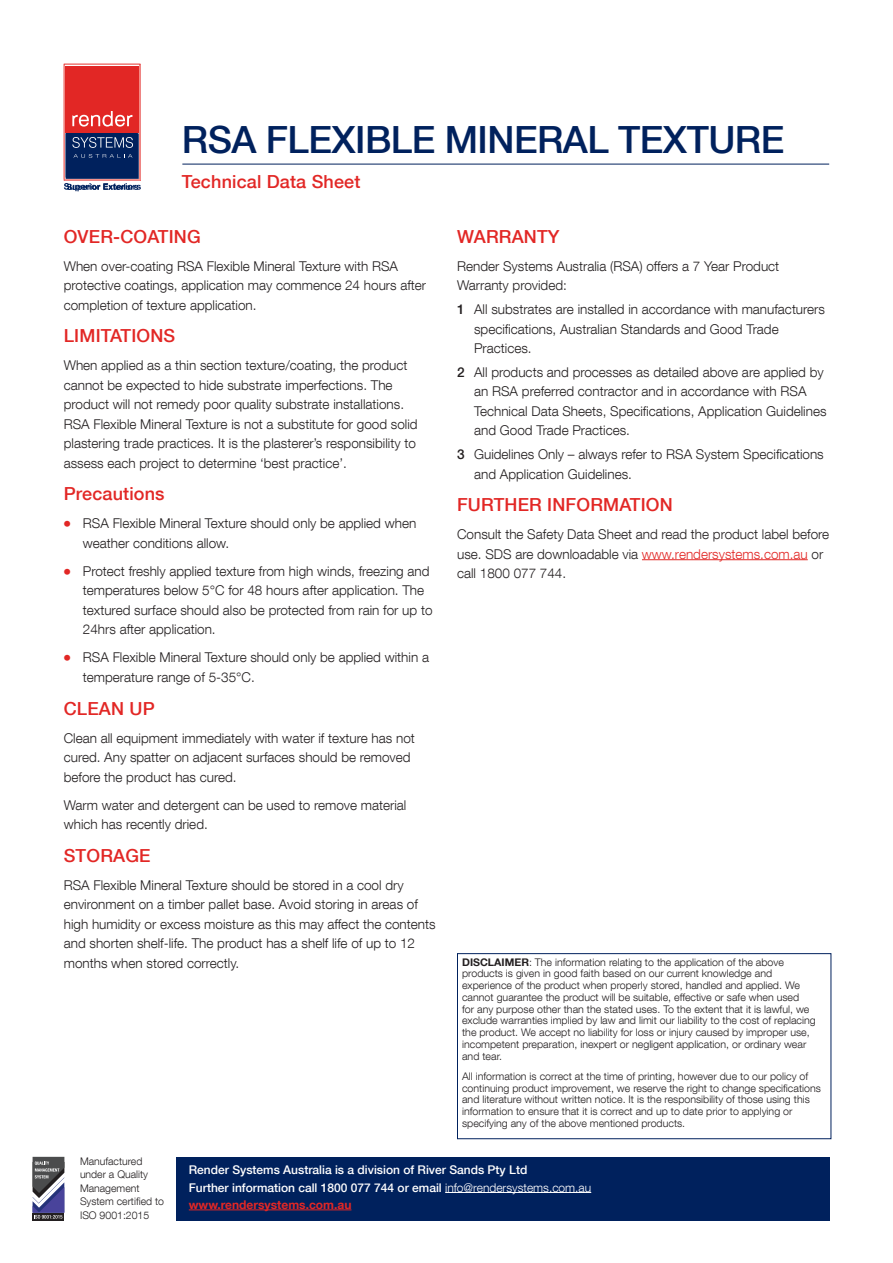
<style>
.page{position:relative;width:893px;height:1263px;background:#fff}
.page>*{position:absolute;margin:0;border:0;box-sizing:border-box;transform-origin:0 0}
.t1{font:500 37.5px "Helvetica Neue LT Com";letter-spacing:-.015em;color:#00215d}
.t2{font:500 18px "Helvetica Neue LT Com";letter-spacing:.01em;color:#e22725}
.t3{font:300 13.5px/19.5px "Helvetica Neue LT Com";color:#231f20}
.t4{font:500 12px/17.4px "Helvetica Neue LT Com";color:#fff}
.t5{font:300 10.5px/11.7px "Helvetica Neue LT Com";color:#231f20}
.s1{font-family:"Nauman";font-weight:700;color:#e22725}
.s2{font-weight:500}
.s3{color:#e22725}
.s4{font-weight:700}
.s5{font-weight:300}
.s6{font-weight:700;color:#e22725}
</style>
<div class="page">
<div style="left:176px;top:1157px;width:653px;height:63px;background:#00215d"></div>
<div style="left:33px;top:1212px;width:31px;height:8px;background:#231f20"></div>
<svg style="left:33px;top:1157px;width:31px;height:62px"></svg>
<svg style="left:64px;top:64px;width:77px;height:127px;background:#964256"></svg>
<div style="left:457px;top:953px;width:374px;height:186px;border:1px solid #00215d"></div>
<hr style="left:182px;top:164px;width:647px;height:1px;background:#00215d">
<hr style="left:445px;top:1192px;width:146px;height:1px;background:#fff">
<hr style="left:189px;top:1209px;width:162px;height:1px;background:#e22725">
<hr style="left:642px;top:559px;width:166px;height:1px;background:#e22725">
<h1 class="t1" style="left:182px;top:117px;width:604px">RSA FLEXIBLE MINERAL TEXTURE</h1>
<h2 class="t2" style="left:182px;top:171px;width:180px">Technical Data Sheet</h2>
<h2 class="t2" style="left:64px;top:226px;width:139px">OVER-COATING</h2>
<p class="t3" style="left:64px;top:256px;width:364px">When over-coating RSA Flexible Mineral Texture with RSA protective coatings, application may commence 24 hours after completion of texture application.</p>
<h2 class="t2" style="left:64px;top:325px;width:113px">LIMITATIONS</h2>
<p class="t3" style="left:64px;top:356px;width:355px">When applied as a thin section texture/coating, the product cannot be expected to hide substrate imperfections. The product will not remedy poor quality substrate installations.<br>RSA Flexible Mineral Texture is not a substitute for good solid plastering trade practices. It is the plasterer’s responsibility to assess each project to determine ‘best practice’.</p>
<h2 class="t2" style="left:64px;top:483px;width:102px">Precautions</h2>
<p class="t3" style="left:83px;top:514px;width:335px;text-indent:-19px"><span class="s1">•</span> RSA Flexible Mineral Texture should only be applied when weather conditions allow.</p>
<p class="t3" style="left:83px;top:561px;width:351px;text-indent:-19px"><span class="s1">•</span> Protect freshly applied texture from high winds, freezing and temperatures below 5°C for 48 hours after application. The textured surface should also be protected from rain for up to 24hrs after application.</p>
<p class="t3" style="left:83px;top:648px;width:348px;text-indent:-19px"><span class="s1">•</span> RSA Flexible Mineral Texture should only be applied within a temperature range of 5-35°C.</p>
<h2 class="t2" style="left:64px;top:697px;width:92px">CLEAN UP</h2>
<p class="t3" style="left:64px;top:728px;width:353px">Clean all equipment immediately with water if texture has not cured. Any spatter on adjacent surfaces should be removed before the product has cured.</p>
<p class="t3" style="left:64px;top:795px;width:344px">Warm water and detergent can be used to remove material which has recently dried.</p>
<h2 class="t2" style="left:64px;top:844px;width:88px">STORAGE</h2>
<p class="t3" style="left:64px;top:875px;width:373px">RSA Flexible Mineral Texture should be stored in a cool dry environment on a timber pallet base. Avoid storing in areas of high humidity or excess moisture as this may affect the contents and shorten shelf-life. The product has a shelf life of up to 12 months when stored correctly.</p>
<h2 class="t2" style="left:457px;top:226px;width:104px">WARRANTY</h2>
<p class="t3" style="left:457px;top:256px;width:324px">Render Systems Australia (RSA) offers a 7 Year Product<br>Warranty provided:</p>
<p class="t3" style="left:474px;top:299px;width:352px;text-indent:-17px"><span class="s2">1</span> All substrates are installed in accordance with manufacturers specifications, Australian Standards and Good Trade<br>Practices.</p>
<p class="t3" style="left:474px;top:362px;width:354px;text-indent:-17px"><span class="s2">2</span> All products and processes as detailed above are applied by an RSA preferred contractor and in accordance with RSA Technical Data Sheets, Specifications, Application Guidelines and Good Trade Practices.</p>
<p class="t3" style="left:474px;top:444px;width:351px;text-indent:-17px"><span class="s2">3</span> Guidelines Only – always refer to RSA System Specifications and Application Guidelines.</p>
<h2 class="t2" style="left:457px;top:494px;width:217px">FURTHER INFORMATION</h2>
<p class="t3" style="left:457px;top:524px;width:374px">Consult the Safety Data Sheet and read the product label before use. SDS are downloadable via <span class="s3">www.rendersystems.com.au</span> or call 1800 077 744.</p>
<p class="t5" style="left:462px;top:956px;width:355px"><span class="s4">DISCLAIMER</span>: The information relating to the application of the above products is given in good faith based on our current knowledge and experience of the product when properly stored, handled and applied. We cannot guarantee the product will be suitable, effective or safe when used<br>for any purpose other than the stated uses. To the extent that it is lawful, we exclude warranties implied by law and limit our liability to the cost of replacing the product. We accept no liability for loss or injury caused by improper use, incompetent preparation, inexpert or negligent application, or ordinary wear and tear.</p>
<p class="t5" style="left:462px;top:1070px;width:360px">All information is correct at the time of printing, however due to our policy of continuing product improvement, we reserve the right to change specifications and literature without written notice. It is the responsibility of those using this information to ensure that it is correct and up to date prior to applying or specifying any of the above mentioned products.</p>
<p class="t4" style="left:189px;top:1161px;width:404px">Render Systems Australia is a division of River Sands Pty Ltd<br>Further information call 1800 077 744 or email <span class="s5">info@rendersystems.com.au </span><span class="s6">www.rendersystems.com.au</span></p>
<p class="t5" style="left:80px;top:1154px;width:86px;line-height:13.5px">Manufactured under a Quality<br>Management<br>System certified to<br>ISO 9001:2015</p>
</div>
